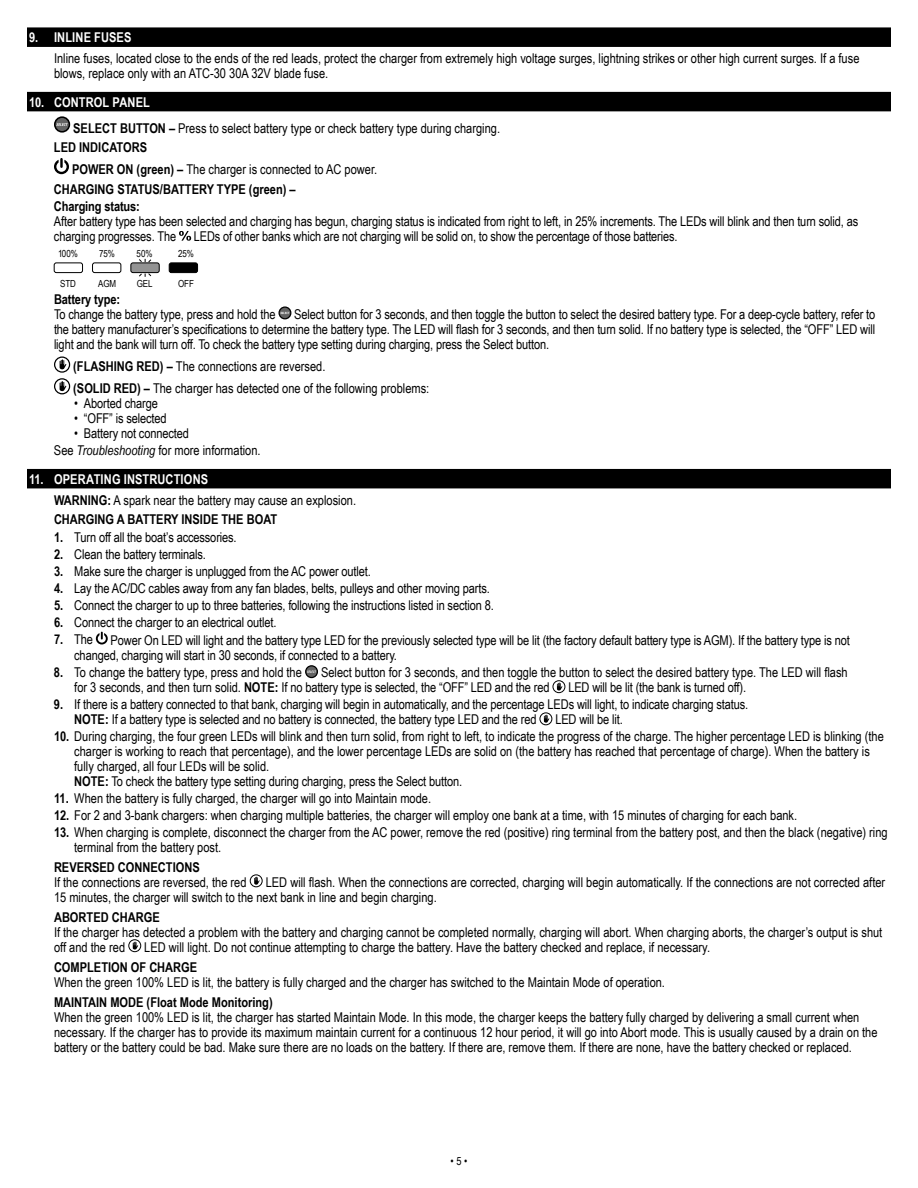
<style>
.page{position:relative;width:918px;height:1188px;background:#fff}
.page>*{position:absolute;margin:0;border:0;box-sizing:border-box;transform-origin:0 0}
.t1{font:13.5px/15px "Arial Narrow";color:#000}
.t2{font:700 13.5px/16.6px "Arial Narrow";color:#000}
.t3{font:700 13.5px "Arial Narrow";letter-spacing:.01em;color:#fff}
.t4{font:11.25px "Arial Narrow";color:#000}
.t5{font:9.75px "Arial Narrow";color:#000}
.s1{font-weight:700;color:#fff}
.s2{font-weight:700}
.s3{font-style:italic}
</style>
<div class="page">
<div style="left:27px;top:27px;width:864px;height:20px;background:#000"></div>
<div style="left:27px;top:92px;width:864px;height:19px;background:#000"></div>
<div style="left:55px;top:117px;width:14px;height:15px;background:#636363;border-radius:50%"></div>
<div style="left:54px;top:116px;width:16px;height:17px;border:2px solid #000;border-radius:50%"></div>
<svg style="left:56px;top:123px;width:12px;height:3px"></svg>
<svg style="left:54px;top:158px;width:15px;height:16px"></svg>
<svg style="left:179px;top:231px;width:12px;height:10px"></svg>
<div style="left:54px;top:263px;width:29px;height:10px;border:1px solid #000;border-radius:2px"></div>
<div style="left:92px;top:263px;width:29px;height:10px;border:1px solid #000;border-radius:2px"></div>
<div style="left:131px;top:263px;width:28px;height:10px;background:#939393;border-radius:2px"></div>
<div style="left:131px;top:263px;width:28px;height:10px;border:1px solid #000;border-radius:2px"></div>
<div style="left:169px;top:263px;width:29px;height:10px;background:#000;border-radius:2px"></div>
<div style="left:169px;top:263px;width:29px;height:10px;border:1px solid #000;border-radius:2px"></div>
<svg style="left:139px;top:259px;width:12px;height:4px"></svg>
<svg style="left:139px;top:273px;width:12px;height:4px"></svg>
<svg style="left:279px;top:307px;width:12px;height:12px"></svg>
<div style="left:278px;top:306px;width:13px;height:13px;border:1px solid #000;border-radius:50%"></div>
<svg style="left:280px;top:312px;width:10px;height:2px"></svg>
<svg style="left:54px;top:356px;width:16px;height:38px"></svg>
<div style="left:27px;top:469px;width:864px;height:19px;background:#000"></div>
<svg style="left:96px;top:632px;width:12px;height:13px"></svg>
<svg style="left:306px;top:666px;width:11px;height:12px"></svg>
<div style="left:305px;top:665px;width:13px;height:13px;border:1px solid #000;border-radius:50%"></div>
<svg style="left:307px;top:671px;width:9px;height:2px"></svg>
<svg style="left:552px;top:680px;width:13px;height:13px"></svg>
<svg style="left:539px;top:712px;width:13px;height:13px"></svg>
<svg style="left:250px;top:874px;width:13px;height:13px"></svg>
<svg style="left:128px;top:939px;width:13px;height:13px"></svg>
<p class="t3" style="left:29px;top:27px;width:104px">9. INLINE FUSES</p>
<p class="t1" style="left:54px;top:50px;width:807px">Inline fuses, located close to the ends of the red leads, protect the charger from extremely high voltage surges, lightning strikes or other high current surges. If a fuse blows, replace only with an ATC-30 30A 32V blade fuse.</p>
<p class="t1" style="left:73px;top:88px;width:428px;line-height:26.1px;text-indent:-44px"><span class="s1">10. CONTROL PANEL<br></span><span class="s2">SELECT BUTTON –</span> Press to select battery type or check battery type during charging.</p>
<p class="t1" style="left:72px;top:136px;width:307px;line-height:21.8px;text-indent:-18px"><span class="s2">LED INDICATORS<br>POWER ON (green) –</span> The charger is connected to AC power.</p>
<p class="t2" style="left:54px;top:180px;width:243px">CHARGING STATUS/BATTERY TYPE (green) –<br>Charging status:</p>
<p class="t1" style="left:54px;top:213px;width:806px">After battery type has been selected and charging has begun, charging status is indicated from right to left, in 25% increments. The LEDs will blink and then turn solid, as charging progresses. The</p>
<p class="t1" style="left:194px;top:228px;width:485px">LEDs of other banks which are not charging will be solid on, to show the percentage of those batteries.</p>
<p class="t5" style="left:58px;top:246px;width:21px">100%</p>
<p class="t5" style="left:99px;top:246px;width:17px">75%</p>
<p class="t5" style="left:137px;top:246px;width:17px">50%</p>
<p class="t5" style="left:178px;top:246px;width:17px">25%</p>
<p class="t5" style="left:60px;top:277px;width:17px">STD</p>
<p class="t5" style="left:98px;top:277px;width:20px">AGM</p>
<p class="t5" style="left:137px;top:277px;width:17px">GEL</p>
<p class="t5" style="left:178px;top:277px;width:17px">OFF</p>
<p class="t2" style="left:54px;top:291px;width:68px">Battery type:</p>
<p class="t1" style="left:54px;top:307px;width:223px">To change the battery type, press and hold the</p>
<p class="t1" style="left:54px;top:307px;width:823px;text-align:justify;text-indent:240px">Select button for 3 seconds, and then toggle the button to select the desired battery type. For a deep-cycle battery, refer to the battery manufacturer’s specifications to determine the battery type. The LED will flash for 3 seconds, and then turn solid. If no battery type is selected, the “OFF” LED will light and the bank will turn off. To check the battery type setting during charging, press the Select button.</p>
<p class="t1" style="left:73px;top:355px;width:358px;line-height:21.8px"><span class="s2">(FLASHING RED) –</span> The connections are reversed.<br><span class="s2">(SOLID RED) –</span> The charger has detected one of the following problems:</p>
<p class="t1" style="left:74px;top:395px;width:85px">• Aborted charge</p>
<p class="t1" style="left:74px;top:410px;width:94px">• “OFF” is selected</p>
<p class="t1" style="left:54px;top:424px;width:208px;line-height:17.1px;text-indent:20px">• Battery not connected<br>See <span class="s3">Troubleshooting</span> for more information.</p>
<p class="t1" style="left:54px;top:468px;width:304px;line-height:20.4px;text-indent:-25px"><span class="s1">11. OPERATING INSTRUCTIONS<br></span><span class="s2">WARNING:</span> A spark near the battery may cause an explosion.<br><span class="s2">CHARGING A BATTERY INSIDE THE BOAT</span></p>
<p class="t1" style="left:54px;top:529px;width:184px"><span class="s2">1.</span> Turn off all the boat’s accessories.</p>
<p class="t1" style="left:54px;top:546px;width:153px"><span class="s2">2.</span> Clean the battery terminals.</p>
<p class="t1" style="left:54px;top:563px;width:318px"><span class="s2">3.</span> Make sure the charger is unplugged from the AC power outlet.</p>
<p class="t1" style="left:54px;top:580px;width:437px"><span class="s2">4.</span> Lay the AC/DC cables away from any fan blades, belts, pulleys and other moving parts.</p>
<p class="t1" style="left:54px;top:597px;width:441px"><span class="s2">5.</span> Connect the charger to up to three batteries, following the instructions listed in section 8.</p>
<p class="t1" style="left:54px;top:615px;width:224px"><span class="s2">6.</span> Connect the charger to an electrical outlet.</p>
<p class="t1" style="left:54px;top:632px;width:41px"><span class="s2">7.</span> The</p>
<p class="t1" style="left:74px;top:632px;width:777px;text-indent:36px">Power On LED will light and the battery type LED for the previously selected type will be lit (the factory default battery type is AGM). If the battery type is not changed, charging will start in 30 seconds, if connected to a battery.</p>
<p class="t1" style="left:54px;top:664px;width:249px"><span class="s2">8.</span> To change the battery type, press and hold the</p>
<p class="t1" style="left:74px;top:664px;width:775px;text-indent:247px">Select button for 3 seconds, and then toggle the button to select the desired battery type. The LED will flash for 3 seconds, and then turn solid. <span class="s2">NOTE:</span> If no battery type is selected, the “OFF” LED and the red</p>
<p class="t1" style="left:568px;top:679px;width:179px">LED will be lit (the bank is turned off).</p>
<p class="t1" style="left:74px;top:696px;width:676px;text-indent:-20px"><span class="s2">9.</span> If there is a battery connected to that bank, charging will begin in automatically, and the percentage LEDs will light, to indicate charging status.<br><span class="s2">NOTE:</span> If a battery type is selected and no battery is connected, the battery type LED and the red</p>
<p class="t1" style="left:555px;top:711px;width:69px">LED will be lit.</p>
<p class="t1" style="left:74px;top:728px;width:811px;text-indent:-20px"><span class="s2">10.</span> During charging, the four green LEDs will blink and then turn solid, from right to left, to indicate the progress of the charge. The higher percentage LED is blinking (the charger is working to reach that percentage), and the lower percentage LEDs are solid on (the battery has reached that percentage of charge). When the battery is fully charged, all four LEDs will be solid.<br><span class="s2">NOTE:</span> To check the battery type setting during charging, press the Select button.</p>
<p class="t1" style="left:54px;top:790px;width:379px"><span class="s2">11.</span> When the battery is fully charged, the charger will go into Maintain mode.</p>
<p class="t1" style="left:54px;top:808px;width:745px"><span class="s2">12.</span> For 2 and 3-bank chargers: when charging multiple batteries, the charger will employ one bank at a time, with 15 minutes of charging for each bank.</p>
<p class="t1" style="left:74px;top:825px;width:815px;text-indent:-20px"><span class="s2">13.</span> When charging is complete, disconnect the charger from the AC power, remove the red (positive) ring terminal from the battery post, and then the black (negative) ring terminal from the battery post.</p>
<p class="t2" style="left:54px;top:859px;width:147px">REVERSED CONNECTIONS</p>
<p class="t1" style="left:54px;top:875px;width:194px">If the connections are reversed, the red</p>
<p class="t1" style="left:54px;top:875px;width:833px;text-indent:212px">LED will flash. When the connections are corrected, charging will begin automatically. If the connections are not corrected after<br>15 minutes, the charger will switch to the next bank in line and begin charging.</p>
<p class="t2" style="left:54px;top:908px;width:107px">ABORTED CHARGE</p>
<p class="t1" style="left:54px;top:924px;width:830px">If the charger has detected a problem with the battery and charging cannot be completed normally, charging will abort. When charging aborts, the charger’s output is shut off and the red</p>
<p class="t1" style="left:144px;top:939px;width:567px">LED will light. Do not continue attempting to charge the battery. Have the battery checked and replace, if necessary.</p>
<p class="t2" style="left:54px;top:958px;width:145px">COMPLETION OF CHARGE</p>
<p class="t1" style="left:54px;top:974px;width:613px">When the green 100% LED is lit, the battery is fully charged and the charger has switched to the Maintain Mode of operation.</p>
<p class="t2" style="left:54px;top:993px;width:220px">MAINTAIN MODE (Float Mode Monitoring)</p>
<p class="t1" style="left:54px;top:1009px;width:825px">When the green 100% LED is lit, the charger has started Maintain Mode. In this mode, the charger keeps the battery fully charged by delivering a small current when necessary. If the charger has to provide its maximum maintain current for a continuous 12 hour period, it will go into Abort mode. This is usually caused by a drain on the battery or the battery could be bad. Make sure there are no loads on the battery. If there are, remove them. If there are none, have the battery checked or replaced.</p>
<p class="t4" style="left:451px;top:1153px;width:18px">• 5 •</p>
</div>
